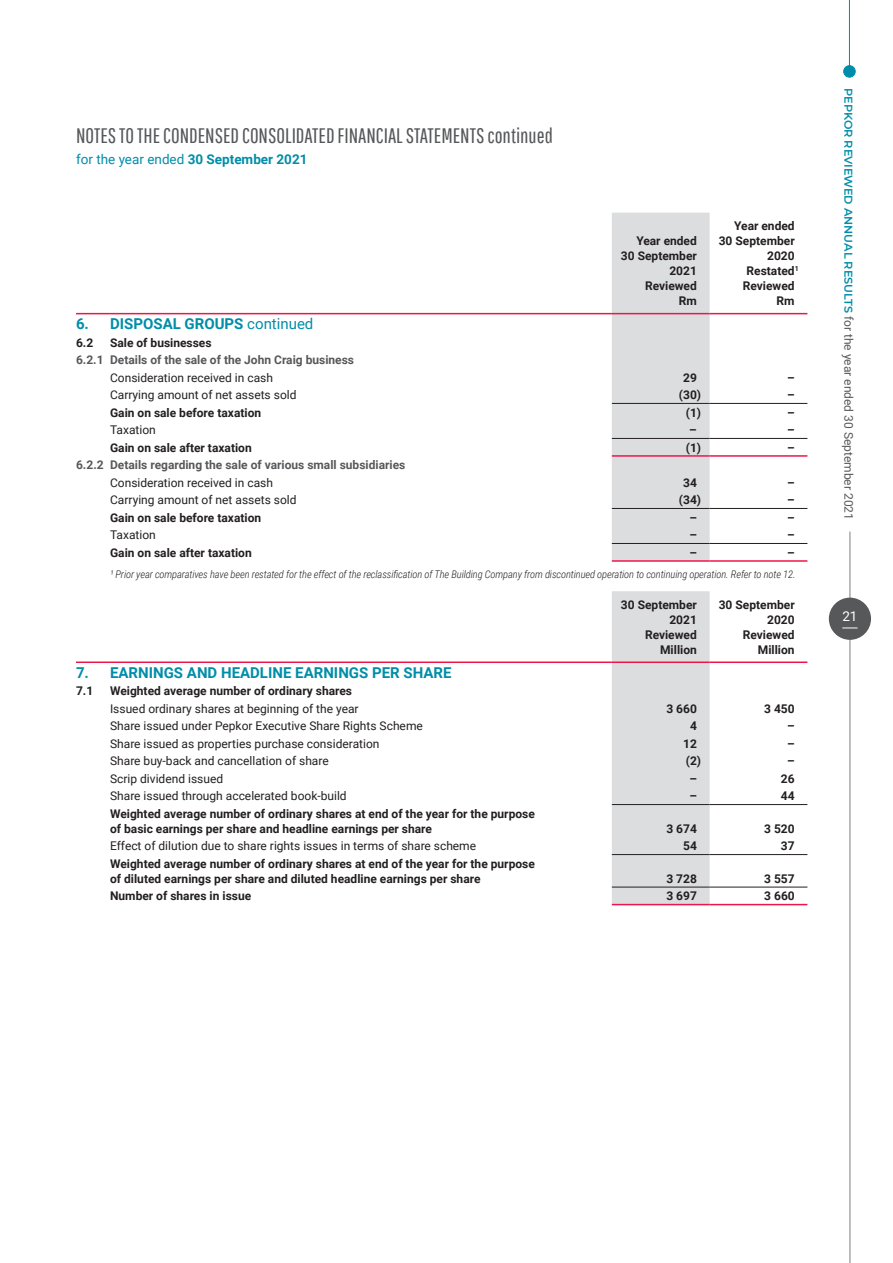
<style>
.page{position:relative;width:893px;height:1263px;background:#fff}
.page>*{position:absolute;margin:0;border:0;box-sizing:border-box;transform-origin:0 0}
.t1{font:21px "Pathway Gothic One";color:#57585a}
.t2{font:700 15px "Roboto";color:#008da9}
.t3{font:13.5px "Roboto";color:#008da9}
.t4{font:13.5px "Roboto";color:#fff}
.t5{font:700 12px/15px "Roboto";color:#231f20;text-align:right}
.t6{font:12px "Roboto";color:#231f20}
.t7{font:700 12px "Roboto";color:#57585a}
.t8{font:12px "Roboto";color:#57585a}
.t9{font:italic 300 10.5px "Roboto Condensed";letter-spacing:-.01em;color:#231f20}
.s1{font-weight:700}
.s2{font-weight:400}
.s3{font-family:"Montserrat";font-weight:600;font-size:11.25px;color:#008da9}
</style>
<div class="page">
<div style="left:844px;top:66px;width:11px;height:11px;background:#008da9;border-radius:50%"></div>
<div style="left:843px;top:65px;width:12px;height:12px;border:1px solid #008da9;border-radius:50%"></div>
<hr style="left:849px;top:0;width:1px;height:71px;background:#008da9">
<hr style="left:850px;top:531px;width:1px;height:732px;background:#7d7d7d">
<div style="left:829px;top:598px;width:42px;height:42px;background:#57585a;border-radius:50%"></div>
<svg style="left:842px;top:628px;width:15px;height:1px"></svg>
<div style="left:612px;top:213px;width:98px;height:347px;background:#dcdddf"></div>
<hr style="left:612px;top:403px;width:98px;height:1px;background:#231f20">
<hr style="left:710px;top:403px;width:97px;height:1px;background:#231f20">
<hr style="left:612px;top:438px;width:98px;height:1px;background:#231f20">
<hr style="left:710px;top:438px;width:97px;height:1px;background:#231f20">
<hr style="left:612px;top:508px;width:98px;height:1px;background:#231f20">
<hr style="left:710px;top:508px;width:97px;height:1px;background:#231f20">
<hr style="left:612px;top:543px;width:98px;height:1px;background:#231f20">
<hr style="left:710px;top:543px;width:97px;height:1px;background:#231f20">
<hr style="left:612px;top:455px;width:98px;height:2px;background:#ed164b">
<hr style="left:710px;top:455px;width:97px;height:2px;background:#ed164b">
<hr style="left:612px;top:560px;width:98px;height:2px;background:#ed164b">
<hr style="left:710px;top:560px;width:97px;height:2px;background:#ed164b">
<hr style="left:76px;top:313px;width:34px;height:1px;background:#ed164b">
<hr style="left:110px;top:313px;width:502px;height:1px;background:#ed164b">
<hr style="left:612px;top:313px;width:98px;height:1px;background:#ed164b">
<hr style="left:710px;top:313px;width:97px;height:1px;background:#ed164b">
<div style="left:612px;top:591px;width:98px;height:313px;background:#dcdddf"></div>
<hr style="left:76px;top:661px;width:34px;height:2px;background:#ed164b">
<hr style="left:110px;top:661px;width:502px;height:2px;background:#ed164b">
<hr style="left:612px;top:661px;width:98px;height:2px;background:#ed164b">
<hr style="left:710px;top:661px;width:97px;height:2px;background:#ed164b">
<hr style="left:612px;top:904px;width:98px;height:1px;background:#ed164b">
<hr style="left:710px;top:904px;width:97px;height:1px;background:#ed164b">
<hr style="left:612px;top:804px;width:98px;height:1px;background:#231f20">
<hr style="left:710px;top:804px;width:97px;height:1px;background:#231f20">
<hr style="left:612px;top:854px;width:98px;height:1px;background:#231f20">
<hr style="left:710px;top:854px;width:97px;height:1px;background:#231f20">
<hr style="left:612px;top:887px;width:98px;height:1px;background:#231f20">
<hr style="left:710px;top:887px;width:97px;height:1px;background:#231f20">
<h1 class="t1" style="left:76px;top:123px;width:478px">NOTES TO THE CONDENSED CONSOLIDATED FINANCIAL STATEMENTS continued</h1>
<p class="t3" style="left:76px;top:150px;width:233px">for the year ended <span class="s1">30 September 2021</span></p>
<p class="t5" style="left:621px;top:233px;width:77px">Year ended<br>30 September<br>2021<br>Reviewed<br>Rm</p>
<p class="t5" style="left:734px;top:218px;width:62px">Year ended</p>
<p class="t5" style="left:719px;top:233px;width:77px">30 September</p>
<p class="t5" style="left:767px;top:248px;width:29px">2020</p>
<p class="t5" style="left:747px;top:263px;width:54px">Restated<sup>1</sup></p>
<p class="t5" style="left:743px;top:278px;width:53px">Reviewed</p>
<p class="t5" style="left:777px;top:293px;width:20px">Rm</p>
<p class="t2" style="left:76px;top:313px;width:239px">6. DISPOSAL GROUPS <span class="s2">continued</span></p>
<p class="t5" style="left:76px;top:334px;width:19px">6.2</p>
<p class="t5" style="left:110px;top:334px;width:103px">Sale of businesses</p>
<p class="t7" style="left:76px;top:351px;width:280px">6.2.1 Details of the sale of the John Craig business</p>
<p class="t6" style="left:110px;top:369px;width:164px">Consideration received in cash</p>
<p class="t5" style="left:683px;top:369px;width:15px">29</p>
<p class="t5" style="left:787px;top:369px;width:9px">–</p>
<p class="t6" style="left:110px;top:386px;width:188px">Carrying amount of net assets sold</p>
<p class="t5" style="left:679px;top:387px;width:24px">(30)</p>
<p class="t5" style="left:787px;top:387px;width:9px">–</p>
<p class="t5" style="left:110px;top:404px;width:153px">Gain on sale before taxation</p>
<p class="t5" style="left:686px;top:404px;width:17px">(1)</p>
<p class="t5" style="left:787px;top:404px;width:9px">–</p>
<p class="t6" style="left:110px;top:421px;width:47px">Taxation</p>
<p class="t5" style="left:689px;top:422px;width:9px">–</p>
<p class="t5" style="left:787px;top:422px;width:9px">–</p>
<p class="t5" style="left:110px;top:439px;width:143px">Gain on sale after taxation</p>
<p class="t5" style="left:686px;top:439px;width:17px">(1)</p>
<p class="t5" style="left:787px;top:439px;width:9px">–</p>
<p class="t7" style="left:76px;top:456px;width:331px">6.2.2 Details regarding the sale of various small subsidiaries</p>
<p class="t6" style="left:110px;top:474px;width:164px">Consideration received in cash</p>
<p class="t5" style="left:683px;top:474px;width:15px">34</p>
<p class="t5" style="left:787px;top:474px;width:9px">–</p>
<p class="t6" style="left:110px;top:492px;width:188px">Carrying amount of net assets sold</p>
<p class="t5" style="left:679px;top:492px;width:24px">(34)</p>
<p class="t5" style="left:787px;top:492px;width:9px">–</p>
<p class="t5" style="left:110px;top:509px;width:153px">Gain on sale before taxation</p>
<p class="t5" style="left:689px;top:509px;width:9px">–</p>
<p class="t5" style="left:787px;top:509px;width:9px">–</p>
<p class="t6" style="left:110px;top:527px;width:47px">Taxation</p>
<p class="t5" style="left:689px;top:527px;width:9px">–</p>
<p class="t5" style="left:787px;top:527px;width:9px">–</p>
<p class="t5" style="left:110px;top:544px;width:143px">Gain on sale after taxation</p>
<p class="t5" style="left:689px;top:544px;width:9px">–</p>
<p class="t5" style="left:787px;top:544px;width:9px">–</p>
<p class="t9" style="left:110px;top:567px;width:687px">¹ Prior year comparatives have been restated for the effect of the reclassification of The Building Company from discontinued operation to continuing operation. Refer to note 12.</p>
<p class="t5" style="left:621px;top:596px;width:77px">30 September<br>2021<br>Reviewed<br>Million</p>
<p class="t5" style="left:719px;top:596px;width:77px">30 September<br>2020<br>Reviewed<br>Million</p>
<p class="t2" style="left:76px;top:662px;width:377px">7. EARNINGS AND HEADLINE EARNINGS PER SHARE</p>
<p class="t5" style="left:76px;top:683px;width:19px">7.1</p>
<p class="t5" style="left:110px;top:683px;width:244px">Weighted average number of ordinary shares</p>
<p class="t6" style="left:110px;top:700px;width:250px">Issued ordinary shares at beginning of the year</p>
<p class="t5" style="left:666px;top:700px;width:32px">3 660</p>
<p class="t5" style="left:764px;top:700px;width:32px">3 450</p>
<p class="t6" style="left:110px;top:718px;width:314px">Share issued under Pepkor Executive Share Rights Scheme</p>
<p class="t5" style="left:690px;top:718px;width:8px">4</p>
<p class="t5" style="left:787px;top:718px;width:9px">–</p>
<p class="t6" style="left:110px;top:735px;width:271px">Share issued as properties purchase consideration</p>
<p class="t5" style="left:683px;top:735px;width:15px">12</p>
<p class="t5" style="left:787px;top:735px;width:9px">–</p>
<p class="t6" style="left:110px;top:753px;width:220px">Share buy-back and cancellation of share</p>
<p class="t5" style="left:686px;top:753px;width:17px">(2)</p>
<p class="t5" style="left:787px;top:753px;width:9px">–</p>
<p class="t6" style="left:110px;top:770px;width:115px">Scrip dividend issued</p>
<p class="t5" style="left:689px;top:771px;width:9px">–</p>
<p class="t5" style="left:781px;top:771px;width:15px">26</p>
<p class="t6" style="left:110px;top:788px;width:238px">Share issued through accelerated book-build</p>
<p class="t5" style="left:689px;top:788px;width:9px">–</p>
<p class="t5" style="left:781px;top:788px;width:15px">44</p>
<p class="t5" style="left:110px;top:806px;width:426px;text-align:left">Weighted average number of ordinary shares at end of the year for the purpose of basic earnings per share and headline earnings per share</p>
<p class="t5" style="left:666px;top:821px;width:32px">3 674</p>
<p class="t5" style="left:764px;top:821px;width:32px">3 520</p>
<p class="t6" style="left:110px;top:838px;width:368px">Effect of dilution due to share rights issues in terms of share scheme</p>
<p class="t5" style="left:683px;top:838px;width:15px">54</p>
<p class="t5" style="left:781px;top:838px;width:15px">37</p>
<p class="t5" style="left:110px;top:856px;width:426px;text-align:left">Weighted average number of ordinary shares at end of the year for the purpose of diluted earnings per share and diluted headline earnings per share</p>
<p class="t5" style="left:666px;top:871px;width:32px">3 728</p>
<p class="t5" style="left:764px;top:871px;width:32px">3 557</p>
<p class="t5" style="left:110px;top:888px;width:143px">Number of shares in issue</p>
<p class="t5" style="left:666px;top:888px;width:32px">3 697</p>
<p class="t5" style="left:764px;top:888px;width:32px">3 660</p>
<p class="t8" style="left:857px;top:88px;width:433px;rotate:90deg"><span class="s3">PEPKOR REVIEWED ANNUAL RESULTS</span> for the year ended 30 September 2021</p>
<p class="t4" style="left:842px;top:607px;width:17px">21</p>
</div>
